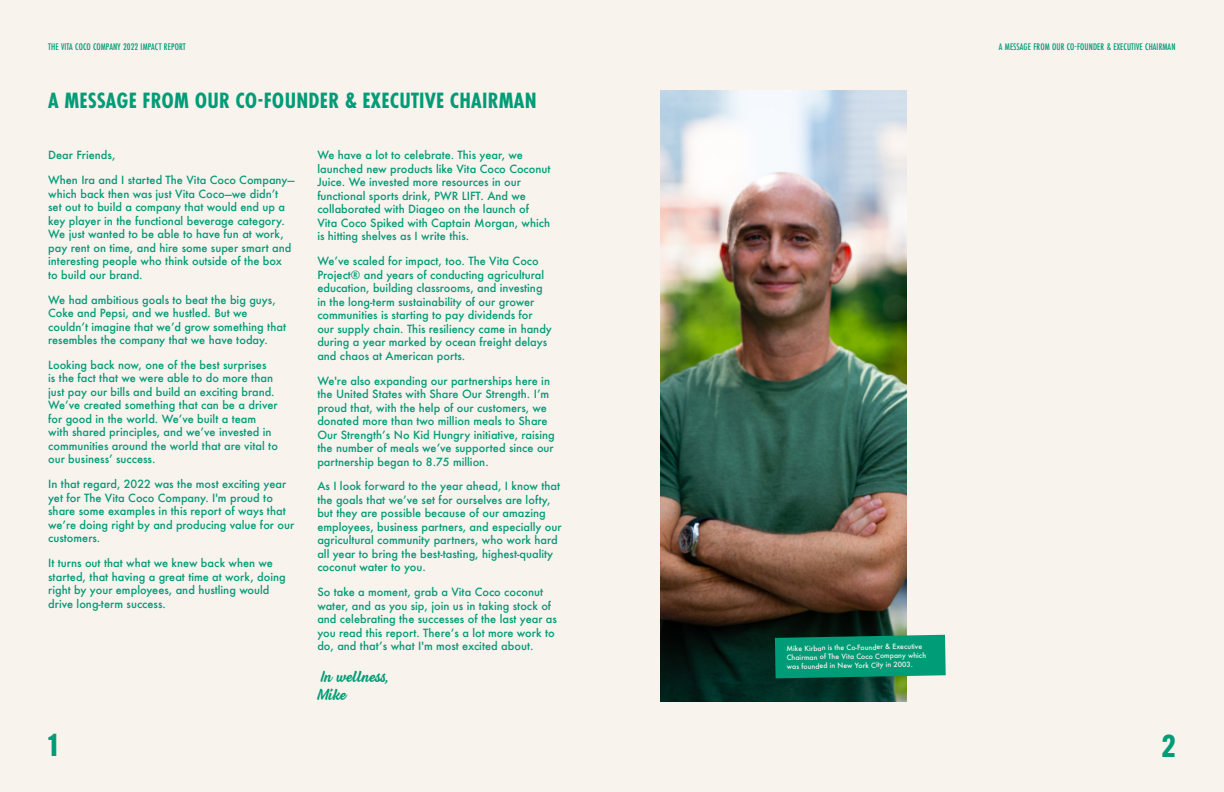
<style>
.page{position:relative;width:1224px;height:792px;background:#f8f3ec}
.page>*{position:absolute;margin:0;border:0;box-sizing:border-box;transform-origin:0 0}
.t1{font:700 31px "Alternate Gothic ATF";color:#009b77}
.t2{font:700 23px "Futura PT Cond";letter-spacing:.01em;color:#009b77}
.t3{font:600 15px/18px "Beach Bar";color:#009b77}
.t4{font:500 11px/13.5px "Futura";color:#009b77}
.t5{font:500 10px "Futura PT Cond";letter-spacing:.01em;color:#009b77}
.t6{font:500 7px/9px "Futura";color:#f8f3ec}
</style>
<div class="page">
<img style="left:660px;top:91px;width:247px;height:610px">
<svg style="left:775px;top:635px;width:171px;height:43px;background:#049774"></svg>
<p class="t5" style="left:48px;top:41px;width:139px">THE VITA COCO COMPANY 2022 IMPACT REPORT</p>
<h2 class="t2" style="left:48px;top:87px;width:490px">A MESSAGE FROM OUR CO-FOUNDER &amp; EXECUTIVE CHAIRMAN</h2>
<p class="t4" style="left:48px;top:148px;width:69px">Dear Friends,</p>
<p class="t4" style="left:48px;top:173px;width:248px">When Ira and I started The Vita Coco Company— which back then was just Vita Coco—we didn’t set out to build a company that would end up a key player in the functional beverage category.<br>We just wanted to be able to have fun at work, pay rent on time, and hire some super smart and interesting people who think outside of the box<br>to build our brand.</p>
<p class="t4" style="left:48px;top:293px;width:239px">We had ambitious goals to beat the big guys, Coke and Pepsi, and we hustled. But we couldn’t imagine that we’d grow something that resembles the company that we have today.</p>
<p class="t4" style="left:48px;top:358px;width:231px">Looking back now, one of the best surprises<br>is the fact that we were able to do more than just pay our bills and build an exciting brand.<br>We’ve created something that can be a driver for good in the world. We’ve built a team with shared principles, and we’ve invested in communities around the world that are vital to our business’ success.</p>
<p class="t4" style="left:48px;top:477px;width:248px">In that regard, 2022 was the most exciting year yet for The Vita Coco Company. I'm proud to share some examples in this report of ways that we’re doing right by and producing value for our customers.</p>
<p class="t4" style="left:48px;top:556px;width:239px">It turns out that what we knew back when we started, that having a great time at work, doing right by your employees, and hustling would drive long-term success.</p>
<p class="t4" style="left:317px;top:148px;width:235px">We have a lot to celebrate. This year, we launched new products like Vita Coco Coconut Juice. We invested more resources in our functional sports drink, PWR LIFT. And we collaborated with Diageo on the launch of Vita Coco Spiked with Captain Morgan, which is hitting shelves as I write this.</p>
<p class="t4" style="left:317px;top:254px;width:236px">We’ve scaled for impact, too. The Vita Coco Project® and years of conducting agricultural education, building classrooms, and investing in the long-term sustainability of our grower communities is starting to pay dividends for our supply chain. This resiliency came in handy during a year marked by ocean freight delays and chaos at American ports.</p>
<p class="t4" style="left:317px;top:374px;width:239px">We're also expanding our partnerships here in the United States with Share Our Strength. I’m proud that, with the help of our customers, we donated more than two million meals to Share Our Strength’s No Kid Hungry initiative, raising the number of meals we’ve supported since our partnership began to 8.75 million.</p>
<p class="t4" style="left:317px;top:479px;width:246px">As I look forward to the year ahead, I know that the goals that we’ve set for ourselves are lofty, but they are possible because of our amazing employees, business partners, and especially our agricultural community partners, who work hard all year to bring the best-tasting, highest-quality coconut water to you.</p>
<p class="t4" style="left:317px;top:585px;width:241px">So take a moment, grab a Vita Coco coconut water, and as you sip, join us in taking stock of and celebrating the successes of the last year as you read this report. There’s a lot more work to do, and that’s what I'm most excited about.</p>
<h3 class="t3" style="left:317px;top:669px;width:74px">In wellness,<br>Mike</h3>
<p class="t5" style="left:999px;top:41px;width:178px">A MESSAGE FROM OUR CO-FOUNDER &amp; EXECUTIVE CHAIRMAN</p>
<p class="t6" style="left:786px;top:644px;width:141px;rotate:-1deg">Mike Kirban is the Co-Founder &amp; Executive<br>Chairman of The Vita Coco Company which was founded in New York City in 2003.</p>
<h1 class="t1" style="left:48px;top:725px;width:11px">1</h1>
<h1 class="t1" style="left:1162px;top:727px;width:15px">2</h1>
<h1 class="t1" style="left:48px;top:725px;width:16px">4</h1>
</div>
